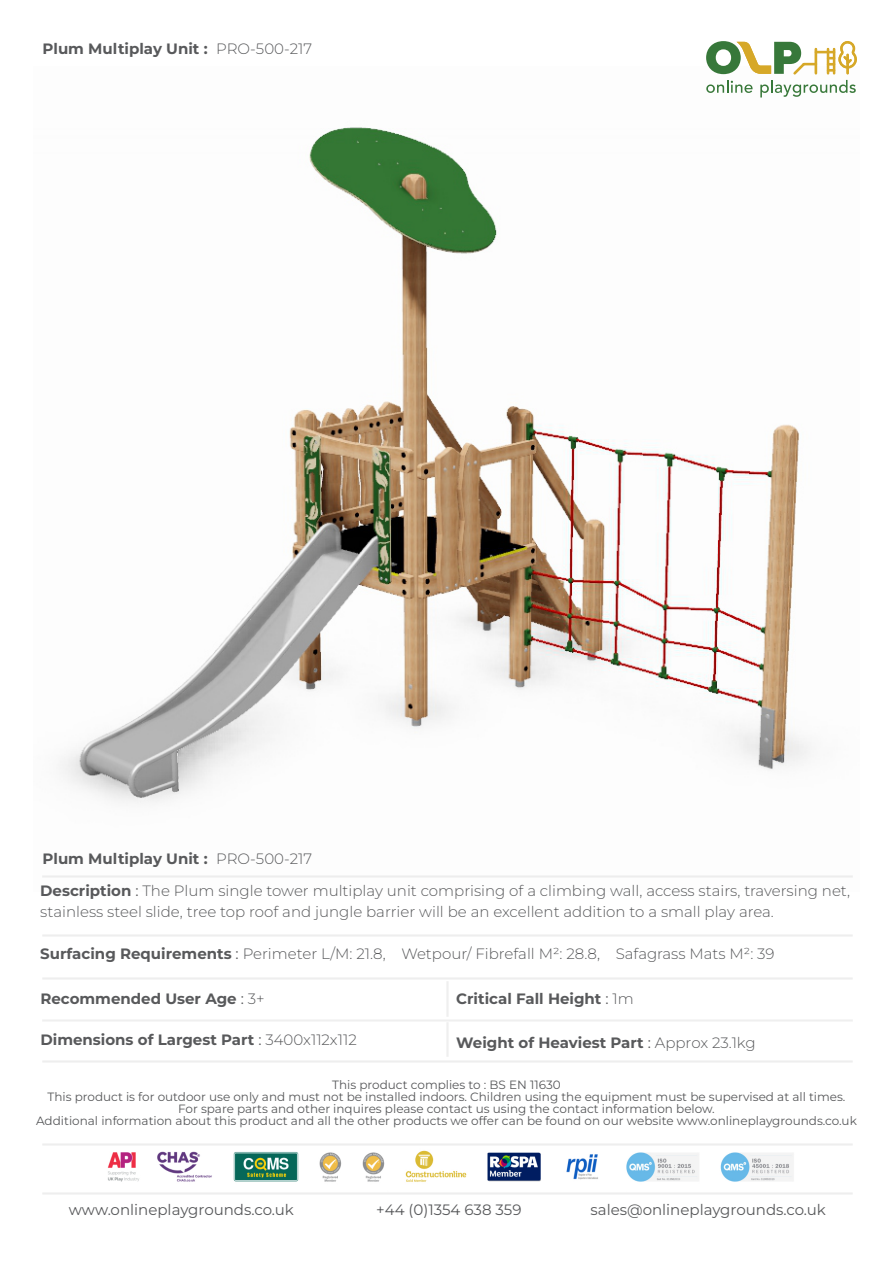
<style>
.page{position:relative;width:893px;height:1263px;background:#fff}
.page>*{position:absolute;margin:0;border:0;box-sizing:border-box;transform-origin:0 0}
.t1{font:300 15px/21px "Montserrat";color:#58595b}
.t2{font:700 15px "Montserrat";color:#58595b}
.t3{font:15px "Montserrat";color:#58595b}
.t4{font:12px/12px "Montserrat";color:#58595b;text-align:center}
.s1{font-weight:300}
.s2{font-weight:700}
.s3{font-weight:400}
</style>
<div class="page">
<img style="left:42px;top:97px;width:810px;height:780px">
<img style="left:447px;top:982px;width:1px;height:34px">
<img style="left:447px;top:1022px;width:1px;height:35px">
<hr style="left:43px;top:876px;width:810px;height:2px;background:#f2f2f2">
<img style="left:107px;top:1150px;width:686px;height:32px">
<svg style="left:706px;top:41px;width:151px;height:56px"></svg>
<p class="t2" style="left:43px;top:40px;width:271px">Plum Multiplay Unit : <span class="s1">PRO-500-217</span></p>
<p class="t2" style="left:43px;top:849px;width:271px">Plum Multiplay Unit : <span class="s1">PRO-500-217</span></p>
<p class="t1" style="left:40px;top:880px;width:811px"><span class="s2">Description</span> <span class="s3">:</span> The Plum single tower multiplay unit comprising of a climbing wall, access stairs, traversing net, stainless steel slide, tree top roof and jungle barrier will be an excellent addition to a small play area.</p>
<p class="t1" style="left:40px;top:943px;width:736px"><span class="s2">Surfacing Requirements</span> <span class="s3">:</span> Perimeter L/M: 21.8, Wetpour/ Fibrefall M²: 28.8, Safagrass Mats M²: 39</p>
<p class="t2" style="left:40px;top:990px;width:226px">Recommended User Age <span class="s3">:</span> <span class="s1">3+</span></p>
<p class="t2" style="left:40px;top:1030px;width:318px">Dimensions of Largest Part <span class="s3">:</span> <span class="s1">3400x112x112</span></p>
<p class="t4" style="left:36px;top:1078px;width:822px">This product complies to : BS EN 11630<br>This product is for outdoor use only and must not be installed indoors. Children using the equipment must be supervised at all times.<br>For spare parts and other inquires please contact us using the contact information below.<br>Additional information about this product and all the other products we offer can be found on our website www.onlineplaygrounds.co.uk</p>
<p class="t2" style="left:456px;top:990px;width:179px">Critical Fall Height <span class="s3">:</span> <span class="s1">1m</span></p>
<p class="t2" style="left:456px;top:1033px;width:301px">Weight of Heaviest Part <span class="s3">:</span> <span class="s1">Approx 23.1kg</span></p>
<p class="t3" style="left:69px;top:1200px;width:227px">www.onlineplaygrounds.co.uk</p>
<p class="t3" style="left:376px;top:1200px;width:147px">+44 (0)1354 638 359</p>
<p class="t3" style="left:591px;top:1200px;width:237px">sales@onlineplaygrounds.co.uk</p>
</div>
